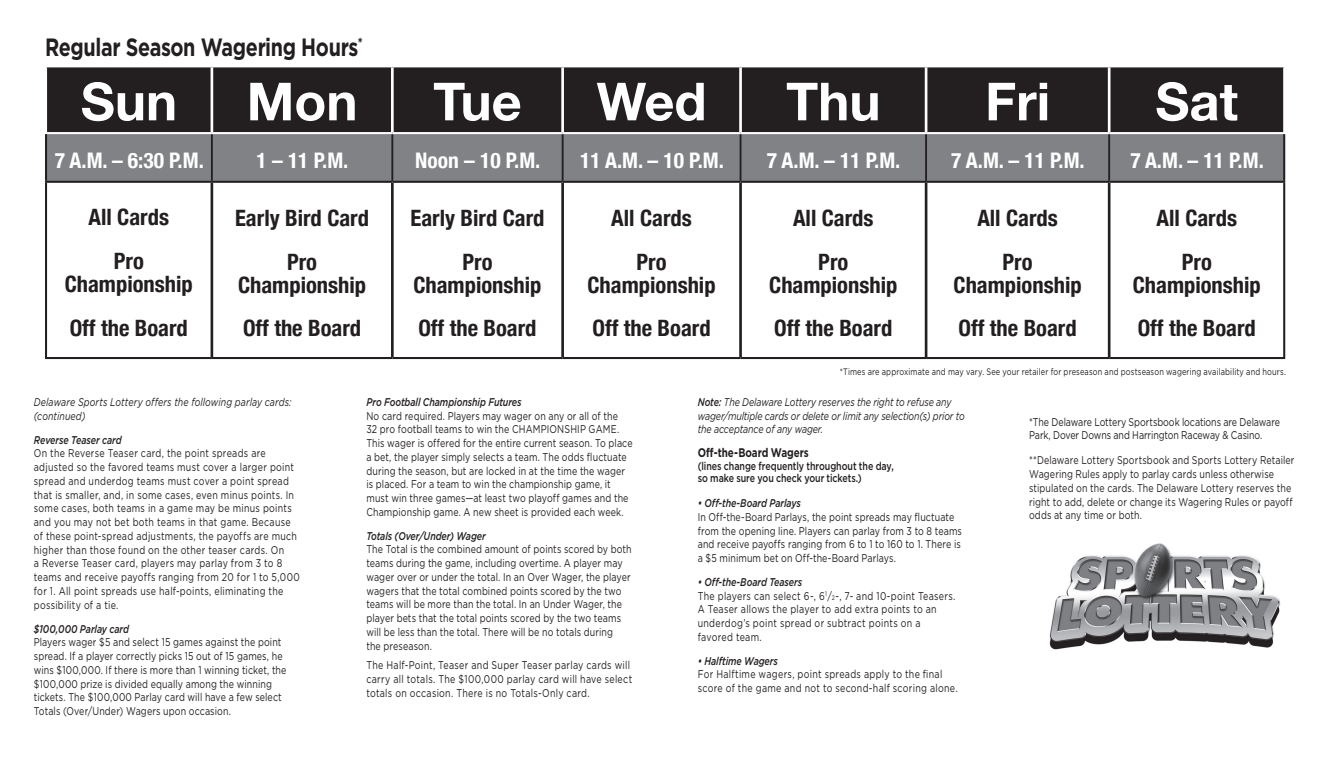
<style>
.page{position:relative;width:1328px;height:765px;background:#fff}
.page>*{position:absolute;margin:0;border:0;box-sizing:border-box;transform-origin:0 0}
.t1{font:700 52.5px "Helvetica Neue";color:#fff}
.t2{font:700 25px "Gotham";letter-spacing:-.02em;color:#231f20;scale:.79 1}
.t3{font:700 condensed 22.5px/22.5px "Helvetica Neue";color:#231f20;text-align:center}
.t4{font:700 condensed 21.5px "Helvetica Neue";color:#fff}
.t5{font:700 12.5px "Gotham";letter-spacing:-.005em;color:#231f20;scale:.79 1}
.head_2{font:11.25px/13.8px "Gotham";letter-spacing:.015em;color:#231f20;scale:.79 1}
.body{font:11.25px/13.8px "Gotham";letter-spacing:.01em;color:#231f20;scale:.79 1}
.body-2{font:11.25px/13.8px "Gotham";letter-spacing:.03em;color:#231f20;scale:.79 1}
.head_2-2{font:italic 11.25px/13.8px "Gotham";letter-spacing:-.01em;color:#231f20;scale:.79 1}
.body-3{font:11.25px/13.8px "Gotham";letter-spacing:-.01em;color:#231f20;scale:.79 1}
.t6{font:500 11.25px/12.5px "Gotham";letter-spacing:-.005em;color:#231f20;scale:.79 1}
.head_2-3{font:italic 11.25px/13.8px "Gotham";letter-spacing:.01em;color:#231f20;scale:.79 1}
.body-4{font:9.38px "Gotham";letter-spacing:.02em;color:#231f20;scale:.79 1}
.s1{font-weight:500;font-style:italic}
.s2{font-weight:500}
.s3{font-size:6.5px}
</style>
<div class="page">
<div style="left:47px;top:67px;width:1236px;height:65px;background:#231f20"></div>
<div style="left:47px;top:134px;width:1236px;height:47px;background:#808285"></div>
<hr style="left:210px;top:67px;width:3px;height:65px;background:#fff">
<hr style="left:391px;top:67px;width:3px;height:65px;background:#fff">
<hr style="left:561px;top:67px;width:3px;height:65px;background:#fff">
<hr style="left:739px;top:67px;width:3px;height:65px;background:#fff">
<hr style="left:924px;top:67px;width:3px;height:65px;background:#fff">
<hr style="left:1107px;top:67px;width:3px;height:65px;background:#fff">
<hr style="left:211px;top:134px;width:2px;height:47px;background:#231f20">
<hr style="left:391px;top:134px;width:2px;height:47px;background:#231f20">
<hr style="left:561px;top:134px;width:2px;height:47px;background:#231f20">
<hr style="left:739px;top:134px;width:2px;height:47px;background:#231f20">
<hr style="left:925px;top:134px;width:2px;height:47px;background:#231f20">
<hr style="left:1108px;top:134px;width:2px;height:47px;background:#231f20">
<hr style="left:210px;top:183px;width:3px;height:174px;background:#231f20">
<hr style="left:391px;top:183px;width:3px;height:174px;background:#231f20">
<hr style="left:561px;top:183px;width:3px;height:174px;background:#231f20">
<hr style="left:739px;top:183px;width:3px;height:174px;background:#231f20">
<hr style="left:924px;top:183px;width:3px;height:174px;background:#231f20">
<hr style="left:1107px;top:183px;width:3px;height:174px;background:#231f20">
<hr style="left:45px;top:183px;width:2px;height:174px;background:#231f20">
<hr style="left:1283px;top:183px;width:2px;height:174px;background:#231f20">
<hr style="left:45px;top:357px;width:167px;height:2px;background:#231f20">
<hr style="left:212px;top:357px;width:180px;height:2px;background:#231f20">
<hr style="left:392px;top:357px;width:170px;height:2px;background:#231f20">
<hr style="left:562px;top:357px;width:178px;height:2px;background:#231f20">
<hr style="left:740px;top:357px;width:186px;height:2px;background:#231f20">
<hr style="left:926px;top:357px;width:183px;height:2px;background:#231f20">
<hr style="left:1109px;top:357px;width:176px;height:2px;background:#231f20">
<hr style="left:45px;top:134px;width:2px;height:47px;background:#231f20">
<hr style="left:1283px;top:134px;width:2px;height:47px;background:#231f20">
<hr style="left:45px;top:181px;width:167px;height:2px;background:#231f20">
<hr style="left:212px;top:181px;width:180px;height:2px;background:#231f20">
<hr style="left:392px;top:181px;width:170px;height:2px;background:#231f20">
<hr style="left:562px;top:181px;width:178px;height:2px;background:#231f20">
<hr style="left:740px;top:181px;width:186px;height:2px;background:#231f20">
<hr style="left:926px;top:181px;width:183px;height:2px;background:#231f20">
<hr style="left:1109px;top:181px;width:176px;height:2px;background:#231f20">
<img style="left:1049px;top:543px;width:232px;height:107px">
<p class="t2" style="left:45px;top:33px;width:404px">Regular Season Wagering Hours<sup>*</sup></p>
<p class="t1" style="left:81px;top:69px;width:98px">Sun</p>
<p class="t1" style="left:247px;top:69px;width:112px">Mon</p>
<p class="t1" style="left:433px;top:69px;width:90px">Tue</p>
<p class="t1" style="left:596px;top:69px;width:111px">Wed</p>
<p class="t1" style="left:786px;top:69px;width:96px">Thu</p>
<p class="t1" style="left:985px;top:69px;width:67px">Fri</p>
<p class="t1" style="left:1155px;top:69px;width:84px">Sat</p>
<p class="t4" style="left:55px;top:142px;width:150px">7 A.M. – 6:30 P.M.</p>
<p class="t4" style="left:257px;top:142px;width:93px">1 – 11 P.M.</p>
<p class="t4" style="left:415px;top:142px;width:127px">Noon – 10 P.M.</p>
<p class="t4" style="left:580px;top:142px;width:145px">11 A.M. – 10 P.M.</p>
<p class="t4" style="left:767px;top:142px;width:135px">7 A.M. – 11 P.M.</p>
<p class="t4" style="left:951px;top:142px;width:135px">7 A.M. – 11 P.M.</p>
<p class="t4" style="left:1130px;top:142px;width:135px">7 A.M. – 11 P.M.</p>
<p class="t3" style="left:88px;top:205px;width:82px">All Cards</p>
<p class="t3" style="left:65px;top:249px;width:130px">Pro<br>Championship</p>
<p class="t3" style="left:70px;top:315px;width:120px">Off the Board</p>
<p class="t3" style="left:235px;top:205px;width:135px">Early Bird Card</p>
<p class="t3" style="left:238px;top:249px;width:130px">Pro<br>Championship</p>
<p class="t3" style="left:243px;top:315px;width:120px">Off the Board</p>
<p class="t3" style="left:410px;top:205px;width:135px">Early Bird Card</p>
<p class="t3" style="left:413px;top:249px;width:130px">Pro<br>Championship</p>
<p class="t3" style="left:418px;top:315px;width:120px">Off the Board</p>
<p class="t3" style="left:611px;top:205px;width:82px">All Cards</p>
<p class="t3" style="left:587px;top:249px;width:130px">Pro<br>Championship</p>
<p class="t3" style="left:592px;top:315px;width:120px">Off the Board</p>
<p class="t3" style="left:793px;top:205px;width:82px">All Cards</p>
<p class="t3" style="left:769px;top:249px;width:130px">Pro<br>Championship</p>
<p class="t3" style="left:774px;top:315px;width:120px">Off the Board</p>
<p class="t3" style="left:1156px;top:205px;width:82px">All Cards</p>
<p class="t3" style="left:1132px;top:249px;width:130px">Pro<br>Championship</p>
<p class="t3" style="left:1137px;top:315px;width:120px">Off the Board</p>
<p class="body-4" style="left:839px;top:366px;width:566px">*Times are approximate and may vary. See your retailer for preseason and postseason wagering availability and hours.</p>
<p class="t3" style="left:977px;top:205px;width:82px">All Cards</p>
<p class="t3" style="left:953px;top:249px;width:130px">Pro<br>Championship</p>
<p class="t3" style="left:958px;top:315px;width:120px">Off the Board</p>
<p class="head_2-3" style="left:34px;top:395px;width:328px">Delaware Sports Lottery offers the following parlay cards: (continued)</p>
<p class="head_2" style="left:34px;top:433px;width:338px"><span class="s1">Reverse Teaser card<br></span>On the Reverse Teaser card, the point spreads are adjusted so the favored teams must cover a larger point spread and underdog teams must cover a point spread that is smaller, and, in some cases, even minus points. In some cases, both teams in a game may be minus points and you may not bet both teams in that game. Because of these point-spread adjustments, the payoffs are much higher than those found on the other teaser cards. On<br>a Reverse Teaser card, players may parlay from 3 to 8 teams and receive payoffs ranging from 20 for 1 to 5,000 for 1. All point spreads use half-points, eliminating the possibility of a tie.</p>
<p class="head_2" style="left:34px;top:622px;width:321px"><span class="s1">$100,000 Parlay card<br></span>Players wager $5 and select 15 games against the point spread. If a player correctly picks 15 out of 15 games, he wins $100,000. If there is more than 1 winning ticket, the $100,000 prize is divided equally among the winning tickets. The $100,000 Parlay card will have a few select Totals (Over/Under) Wagers upon occasion.</p>
<p class="head_2" style="left:366px;top:395px;width:338px"><span class="s1">Pro Football Championship Futures<br></span>No card required. Players may wager on any or all of the<br>32 pro football teams to win the CHAMPIONSHIP GAME.<br>This wager is offered for the entire current season. To place a bet, the player simply selects a team. The odds fluctuate during the season, but are locked in at the time the wager is placed. For a team to win the championship game, it must win three games—at least two playoff games and the Championship game. A new sheet is provided each week.</p>
<p class="head_2" style="left:366px;top:529px;width:337px"><span class="s1">Totals (Over/Under) Wager<br></span>The Total is the combined amount of points scored by both teams during the game, including overtime. A player may wager over or under the total. In an Over Wager, the player wagers that the total combined points scored by the two teams will be more than the total. In an Under Wager, the player bets that the total points scored by the two teams will be less than the total. There will be no totals during<br>the preseason.</p>
<p class="body-2" style="left:366px;top:658px;width:338px">The Half-Point, Teaser and Super Teaser parlay cards will carry all totals. The $100,000 parlay card will have select totals on occasion. There is no Totals-Only card.</p>
<p class="head_2-2" style="left:698px;top:395px;width:339px"><span class="s2">Note:</span> The Delaware Lottery reserves the right to refuse any wager/multiple cards or delete or limit any selection(s) prior to the acceptance of any wager.</p>
<p class="t5" style="left:698px;top:446px;width:142px">Off-the-Board Wagers</p>
<p class="t6" style="left:698px;top:459px;width:250px">(lines change frequently throughout the day, so make sure you check your tickets.)</p>
<p class="head_2" style="left:698px;top:496px;width:336px"><span class="s1">• Off-the-Board Parlays<br></span>In Off-the-Board Parlays, the point spreads may fluctuate from the opening line. Players can parlay from 3 to 8 teams and receive payoffs ranging from 6 to 1 to 160 to 1. There is a $5 minimum bet on Off-the-Board Parlays.</p>
<p class="head_2" style="left:698px;top:575px;width:328px"><span class="s1">• Off-the-Board Teasers<br></span>The players can select 6-, 6<sup>1</sup>/<span class="s3">2</span>-, 7- and 10-point Teasers.<br>A Teaser allows the player to add extra points to an underdog’s point spread or subtract points on a favored team.</p>
<p class="head_2" style="left:698px;top:654px;width:330px"><span class="s1">• Halftime Wagers<br></span>For Halftime wagers, point spreads apply to the final score of the game and not to second-half scoring alone.</p>
<p class="body-3" style="left:1029px;top:415px;width:319px">*The Delaware Lottery Sportsbook locations are Delaware<br>Park, Dover Downs and Harrington Raceway &amp; Casino.</p>
<p class="body" style="left:1029px;top:453px;width:337px">**Delaware Lottery Sportsbook and Sports Lottery Retailer Wagering Rules apply to parlay cards unless otherwise stipulated on the cards. The Delaware Lottery reserves the right to add, delete or change its Wagering Rules or payoff odds at any time or both.</p>
</div>
